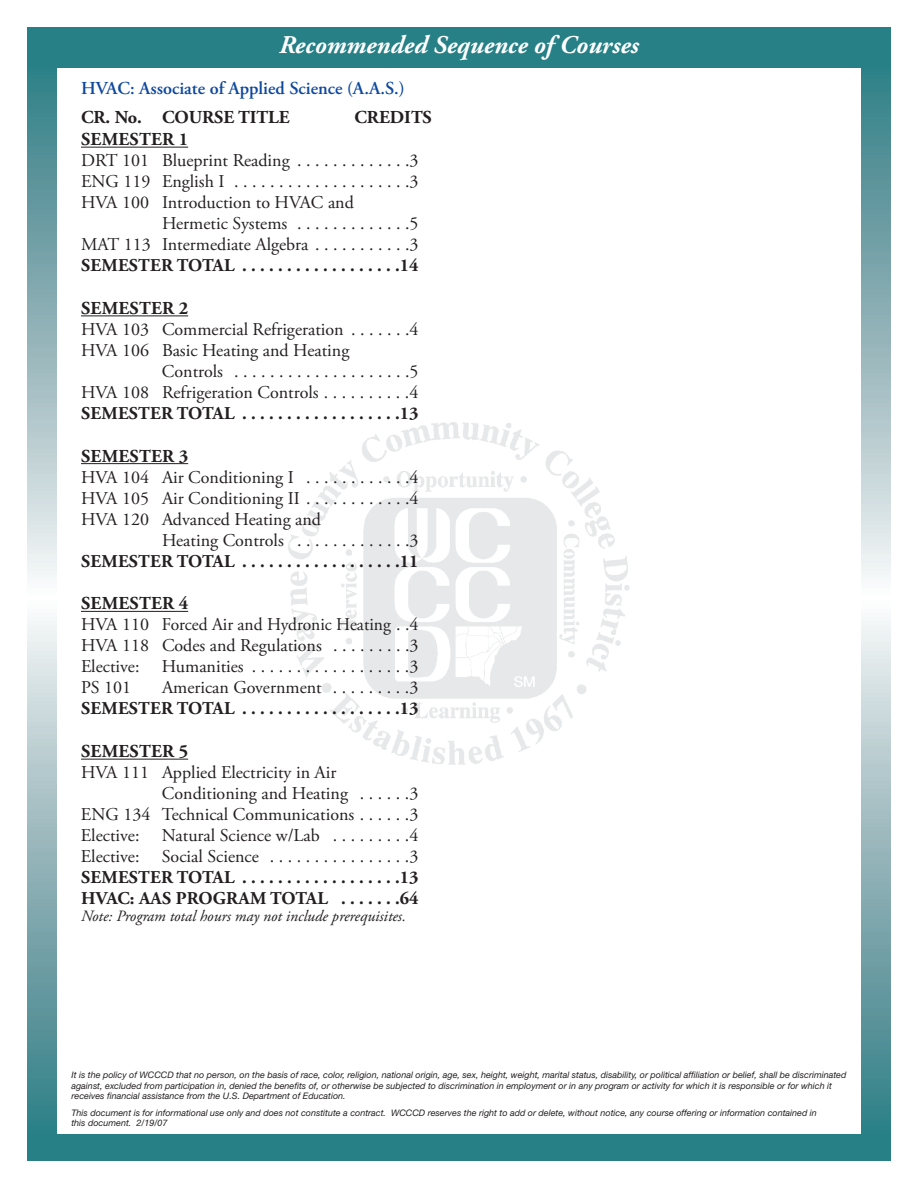
<style>
.page{position:relative;width:918px;height:1188px;background:#fff}
.page>*{position:absolute;margin:0;border:0;box-sizing:border-box;transform-origin:0 0}
.t1{font:italic 700 25.5px "Adobe Garamond Pro";color:#fff}
.t2{font:700 18.15px "Adobe Garamond Pro";letter-spacing:.015em;color:#231f20}
.t3{font:600 18.15px "Adobe Garamond Pro";color:#0f499d}
.t4{font:18px/21px "Adobe Garamond Pro";color:#231f20;text-align:justify}
.t5{font:700 18px/21px "Adobe Garamond Pro";letter-spacing:.015em;color:#231f20}
.t6{font:italic 15.75px "Adobe Garamond Pro";color:#231f20}
.t7{font:italic 9px/10.5px "Helvetica Neue";color:#231f20}
</style>
<div class="page">
<img style="left:288px;top:423px;width:342px;height:342px">
<svg style="left:27px;top:68px;width:29px;height:1066px;background:#93b6bb"></svg>
<svg style="left:862px;top:68px;width:29px;height:1066px;background:#93b6bb"></svg>
<hr style="left:81px;top:147px;width:107px;height:1px;background:#231f20">
<hr style="left:81px;top:315px;width:107px;height:1px;background:#231f20">
<hr style="left:81px;top:463px;width:107px;height:1px;background:#231f20">
<hr style="left:81px;top:611px;width:107px;height:1px;background:#231f20">
<hr style="left:81px;top:759px;width:107px;height:1px;background:#231f20">
<div style="left:27px;top:27px;width:864px;height:41px;background:#268086"></div>
<div style="left:27px;top:1134px;width:864px;height:27px;background:#268086"></div>
<h1 class="t1" style="left:279px;top:35px;width:361px">Recommended Sequence of Courses</h1>
<p class="t3" style="left:81px;top:81px;width:325px">HVAC: Associate of Applied Science (A.A.S.)</p>
<p class="t2" style="left:81px;top:111px;width:210px">CR. No. COURSE TITLE</p>
<p class="t2" style="left:354px;top:111px;width:79px">CREDITS</p>
<p class="t2" style="left:81px;top:132px;width:109px">SEMESTER 1</p>
<p class="t4" style="left:81px;top:152px;width:339px">DRT 101 Blueprint Reading . . . . . . . . . . . . .3</p>
<p class="t4" style="left:81px;top:173px;width:339px">ENG 119 English I . . . . . . . . . . . . . . . . . . . .3</p>
<p class="t4" style="left:81px;top:194px;width:274px">HVA 100 Introduction to HVAC and</p>
<p class="t4" style="left:162px;top:215px;width:258px">Hermetic Systems . . . . . . . . . . . . .5</p>
<p class="t4" style="left:81px;top:236px;width:339px">MAT 113 Intermediate Algebra . . . . . . . . . . .3</p>
<p class="t5" style="left:81px;top:257px;width:339px">SEMESTER TOTAL . . . . . . . . . . . . . . . . . .14</p>
<p class="t2" style="left:81px;top:301px;width:109px">SEMESTER 2</p>
<p class="t4" style="left:81px;top:320px;width:339px">HVA 103 Commercial Refrigeration . . . . . . .4</p>
<p class="t4" style="left:81px;top:341px;width:270px">HVA 106 Basic Heating and Heating</p>
<p class="t4" style="left:162px;top:362px;width:258px">Controls . . . . . . . . . . . . . . . . . . . .5</p>
<p class="t4" style="left:81px;top:383px;width:339px">HVA 108 Refrigeration Controls . . . . . . . . . .4</p>
<p class="t5" style="left:81px;top:404px;width:339px">SEMESTER TOTAL . . . . . . . . . . . . . . . . . .13</p>
<p class="t2" style="left:81px;top:449px;width:109px">SEMESTER 3</p>
<p class="t4" style="left:81px;top:468px;width:339px">HVA 104 Air Conditioning I . . . . . . . . . . . .4</p>
<p class="t4" style="left:81px;top:489px;width:339px">HVA 105 Air Conditioning II . . . . . . . . . . . .4</p>
<p class="t4" style="left:81px;top:510px;width:242px">HVA 120 Advanced Heating and</p>
<p class="t4" style="left:162px;top:531px;width:258px">Heating Controls . . . . . . . . . . . . .3</p>
<p class="t5" style="left:81px;top:552px;width:339px">SEMESTER TOTAL . . . . . . . . . . . . . . . . . .11</p>
<p class="t2" style="left:81px;top:597px;width:109px">SEMESTER 4</p>
<p class="t4" style="left:81px;top:616px;width:339px">HVA 110 Forced Air and Hydronic Heating . .4<br>HVA 118 Codes and Regulations . . . . . . . . .3<br>Elective: Humanities . . . . . . . . . . . . . . . . . .3<br>PS 101</p>
<p class="t4" style="left:162px;top:679px;width:258px">American Government . . . . . . . . .3</p>
<p class="t5" style="left:81px;top:700px;width:339px">SEMESTER TOTAL . . . . . . . . . . . . . . . . . .13</p>
<p class="t2" style="left:81px;top:744px;width:109px">SEMESTER 5</p>
<p class="t4" style="left:81px;top:764px;width:257px">HVA 111 Applied Electricity in Air</p>
<p class="t4" style="left:162px;top:785px;width:258px">Conditioning and Heating . . . . . .3</p>
<p class="t4" style="left:81px;top:806px;width:339px">ENG 134 Technical Communications . . . . . .3</p>
<p class="t4" style="left:81px;top:827px;width:339px">Elective: Natural Science w/Lab . . . . . . . . .4</p>
<p class="t4" style="left:81px;top:848px;width:339px">Elective: Social Science . . . . . . . . . . . . . . . .3</p>
<p class="t5" style="left:81px;top:869px;width:339px">SEMESTER TOTAL . . . . . . . . . . . . . . . . . .13<br>HVAC: AAS PROGRAM TOTAL . . . . . . .64</p>
<p class="t6" style="left:81px;top:910px;width:327px">Note: Program total hours may not include prerequisites.</p>
<p class="t7" style="left:71px;top:1071px;width:776px">It is the policy of WCCCD that no person, on the basis of race, color, religion, national origin, age, sex, height, weight, marital status, disability, or political affiliation or belief, shall be discriminated against, excluded from participation in, denied the benefits of, or otherwise be subjected to discrimination in employment or in any program or activity for which it is responsible or for which it receives financial assistance from the U.S. Department of Education.</p>
<p class="t7" style="left:71px;top:1108px;width:747px">This document is for informational use only and does not constitute a contract. WCCCD reserves the right to add or delete, without notice, any course offering or information contained in this document. 2/19/07</p>
</div>
